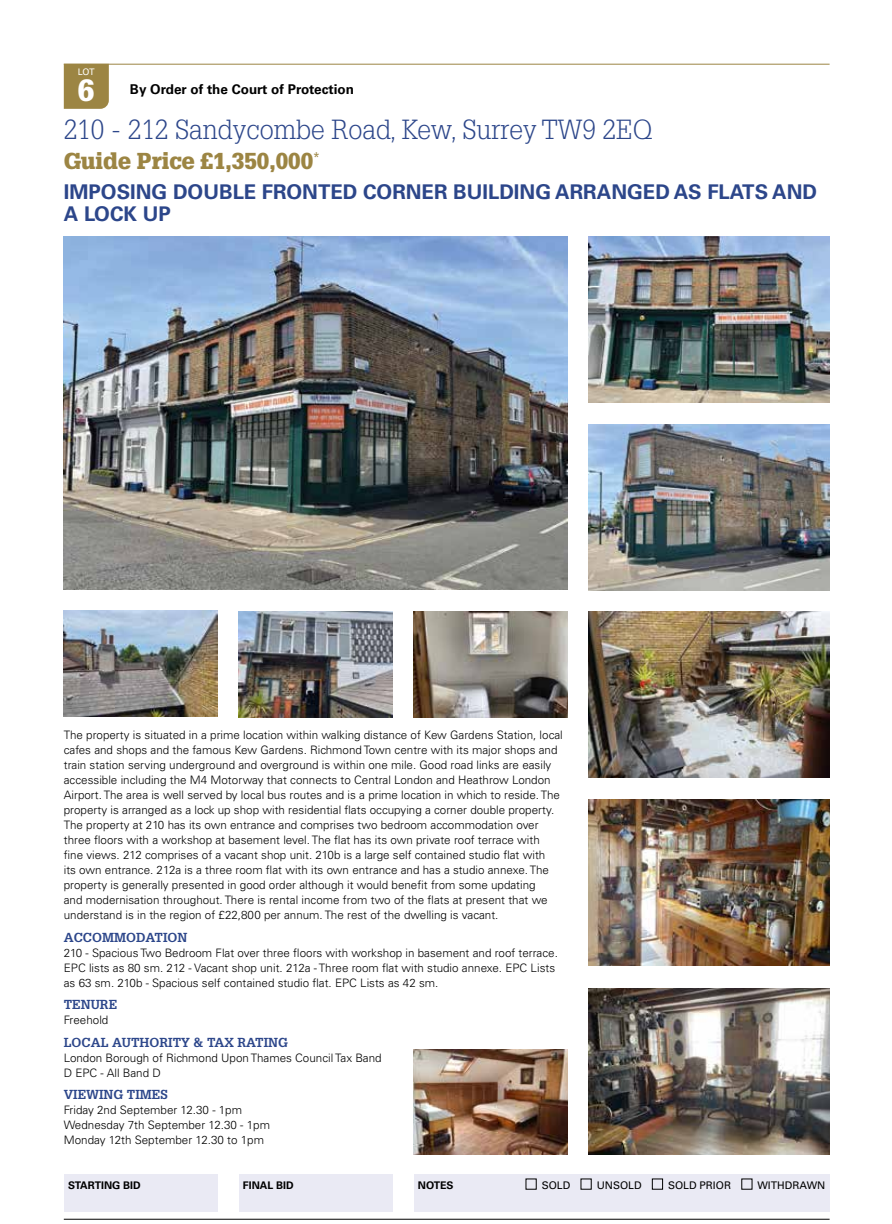
<style>
.page{position:relative;width:892px;height:1224px;background:#fff}
.page>*{position:absolute;margin:0;border:0;box-sizing:border-box;transform-origin:0 0}
.t1{font:900 30px "Glypha LT Std";color:#fff}
.t2{font:300 27px "Glypha LT Std";color:#2c468a}
.t3{font:900 22.5px "Glypha LT Std";color:#9c8543}
.t4{font:700 20.25px/22.5px "Univers LT Std";color:#2c468a}
.t5{font:700 13.5px "Univers LT Std";color:#000}
.t6{font:700 12.75px "Glypha LT Std";color:#2c468a}
.t7{font:300 11.7px/15px "Univers LT Std";color:#000}
.t8{font:10.5px "Univers LT Std";color:#000}
.t9{font:700 10.5px "Univers LT Std";color:#000}
.t10{font:9px "Univers LT Std";color:#fff}
</style>
<div class="page">
<hr style="left:64px;top:64px;width:765px;height:1px;background:#9c8543">
<div style="left:64px;top:1174px;width:153px;height:37px;background:#eaeaf4"></div>
<div style="left:239px;top:1174px;width:153px;height:37px;background:#eaeaf4"></div>
<div style="left:413px;top:1174px;width:416px;height:37px;background:#eaeaf4"></div>
<div style="left:64px;top:65px;width:45px;height:44px;background:#9c8543"></div>
<hr style="left:64px;top:1218px;width:765px;height:1px;background:#000">
<img style="left:64px;top:236px;width:503px;height:353px">
<img style="left:588px;top:236px;width:241px;height:166px">
<img style="left:413px;top:1049px;width:154px;height:105px">
<img style="left:588px;top:424px;width:241px;height:166px">
<img style="left:413px;top:611px;width:154px;height:106px">
<img style="left:588px;top:611px;width:241px;height:166px">
<img style="left:64px;top:611px;width:153px;height:105px">
<img style="left:239px;top:611px;width:153px;height:106px">
<img style="left:588px;top:799px;width:241px;height:166px">
<img style="left:588px;top:988px;width:241px;height:166px">
<p class="t10" style="left:78px;top:66px;width:18px">LOT</p>
<h1 class="t1" style="left:78px;top:72px;width:18px">6</h1>
<h2 class="t2" style="left:64px;top:114px;width:590px">210 - 212 Sandycombe Road, Kew, Surrey TW9 2EQ</h2>
<h3 class="t3" style="left:64px;top:147px;width:257px">Guide Price £1,350,000<sup>*</sup></h3>
<h3 class="t4" style="left:64px;top:181px;width:754px">IMPOSING DOUBLE FRONTED CORNER BUILDING ARRANGED AS FLATS AND<br>A LOCK UP</h3>
<p class="t5" style="left:130px;top:81px;width:225px">By Order of the Court of Protection</p>
<p class="t7" style="left:64px;top:727px;width:500px">The property is situated in a prime location within walking distance of Kew Gardens Station, local cafes and shops and the famous Kew Gardens. Richmond Town centre with its major shops and train station serving underground and overground is within one mile. Good road links are easily accessible including the M4 Motorway that connects to Central London and Heathrow London Airport. The area is well served by local bus routes and is a prime location in which to reside. The property is arranged as a lock up shop with residential flats occupying a corner double property.<br>The property at 210 has its own entrance and comprises two bedroom accommodation over three floors with a workshop at basement level. The flat has its own private roof terrace with<br>fine views. 212 comprises of a vacant shop unit. 210b is a large self contained studio flat with<br>its own entrance. 212a is a three room flat with its own entrance and has a studio annexe. The property is generally presented in good order although it would benefit from some updating<br>and modernisation throughout. There is rental income from two of the flats at present that we understand is in the region of £22,800 per annum. The rest of the dwelling is vacant.</p>
<p class="t6" style="left:64px;top:929px;width:125px">ACCOMMODATION</p>
<p class="t7" style="left:64px;top:945px;width:495px">210 - Spacious Two Bedroom Flat over three floors with workshop in basement and roof terrace.<br>EPC lists as 80 sm. 212 - Vacant shop unit. 212a - Three room flat with studio annexe. EPC Lists as 63 sm. 210b - Spacious self contained studio flat. EPC Lists as 42 sm.</p>
<p class="t6" style="left:64px;top:996px;width:55px">TENURE</p>
<p class="t7" style="left:64px;top:1012px;width:46px">Freehold</p>
<p class="t6" style="left:64px;top:1034px;width:226px">LOCAL AUTHORITY &amp; TAX RATING</p>
<p class="t7" style="left:64px;top:1050px;width:319px">London Borough of Richmond Upon Thames Council Tax Band<br>D EPC - All Band D</p>
<p class="t6" style="left:64px;top:1086px;width:105px">VIEWING TIMES</p>
<p class="t7" style="left:64px;top:1102px;width:208px">Friday 2nd September 12.30 - 1pm<br>Wednesday 7th September 12.30 - 1pm<br>Monday 12th September 12.30 to 1pm</p>
<p class="t9" style="left:68px;top:1179px;width:74px">STARTING BID</p>
<p class="t9" style="left:243px;top:1179px;width:52px">FINAL BID</p>
<p class="t9" style="left:418px;top:1179px;width:37px">NOTES</p>
<p class="t8" style="left:541px;top:1179px;width:30px">SOLD</p>
<p class="t8" style="left:596px;top:1179px;width:46px">UNSOLD</p>
<p class="t8" style="left:668px;top:1179px;width:65px">SOLD PRIOR</p>
<p class="t8" style="left:757px;top:1179px;width:69px">WITHDRAWN</p>
</div>
